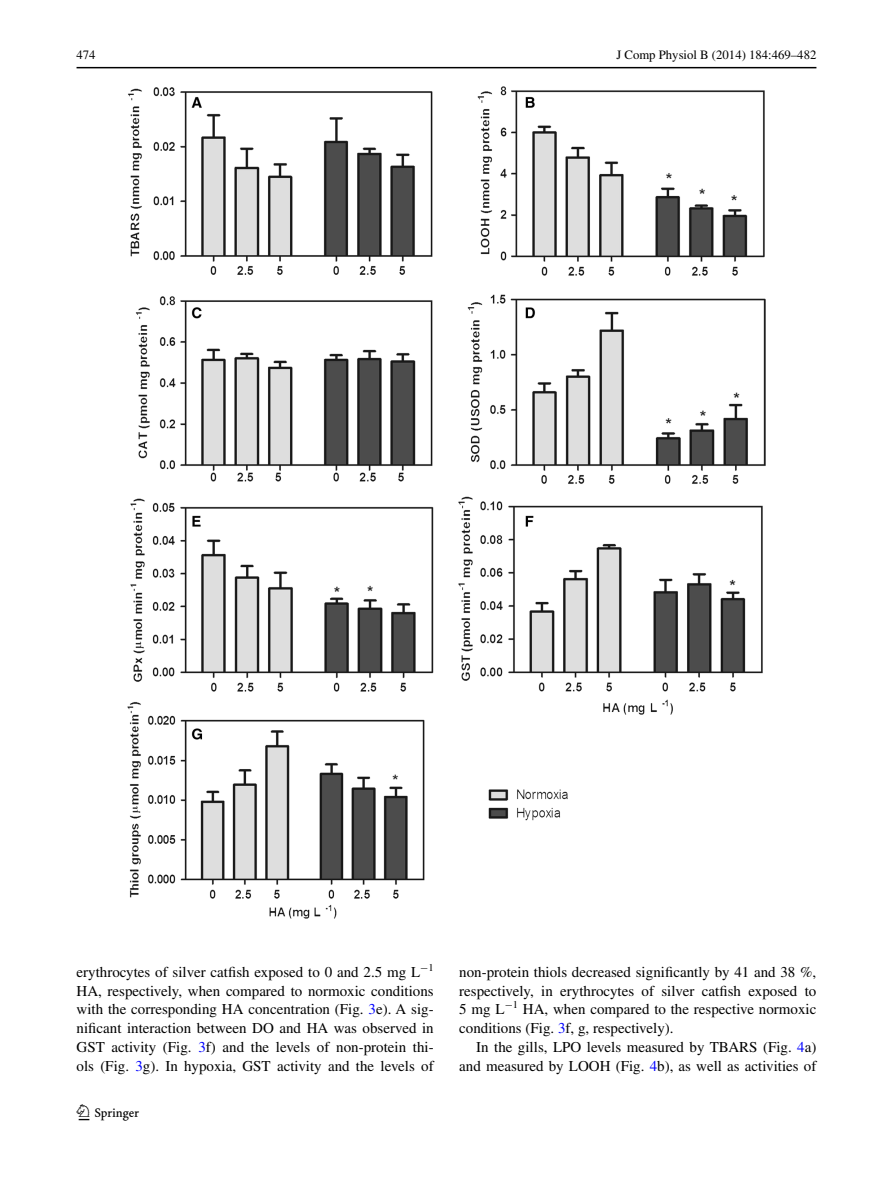
<style>
.page{position:relative;width:893px;height:1187px;background:#fff}
.page>*{position:absolute;margin:0;border:0;box-sizing:border-box;transform-origin:0 0}
.t1{font:22.5px "Springnew";color:#000}
.t2{font:15px/18.8px "Times";color:#000;text-align:justify}
.t3{font:12.75px "Times";color:#000}
.s1{color:#00f}
</style>
<div class="page">
<hr style="left:77px;top:67px;width:739px;height:1px;background:#000">
<img style="left:128px;top:87px;width:637px;height:831px">
<p class="t3" style="left:77px;top:48px;width:21px">474</p>
<p class="t3" style="left:616px;top:48px;width:202px">J Comp Physiol B (2014) 184:469–482</p>
<p class="t2" style="left:77px;top:962px;width:359px">erythrocytes of silver catfish exposed to 0 and 2.5 mg L <sup>−</sup><sup>1<br></sup>HA, respectively, when compared to normoxic conditions with the corresponding HA concentration (Fig. <span class="s1">3</span>e). A sig&shy;nificant interaction between DO and HA was observed in GST activity (Fig. <span class="s1">3</span>f) and the levels of non-protein thi&shy;ols (Fig. <span class="s1">3</span>g). In hypoxia, GST activity and the levels of</p>
<p class="t2" style="left:459px;top:962px;width:359px">non-protein thiols decreased significantly by 41 and 38 %, respectively, in erythrocytes of silver catfish exposed to 5 mg L <sup>−</sup><sup>1</sup> HA, when compared to the respective normoxic conditions (Fig. <span class="s1">3</span>f, g, respectively).</p>
<p class="t2" style="left:459px;top:1037px;width:359px;text-align:right">In the gills, LPO levels measured by TBARS (Fig. <span class="s1">4</span>a) and measured by LOOH (Fig. <span class="s1">4</span>b), as well as activities of</p>
<h1 class="t1" style="left:79px;top:1104px;width:62px">1 3</h1>
</div>
